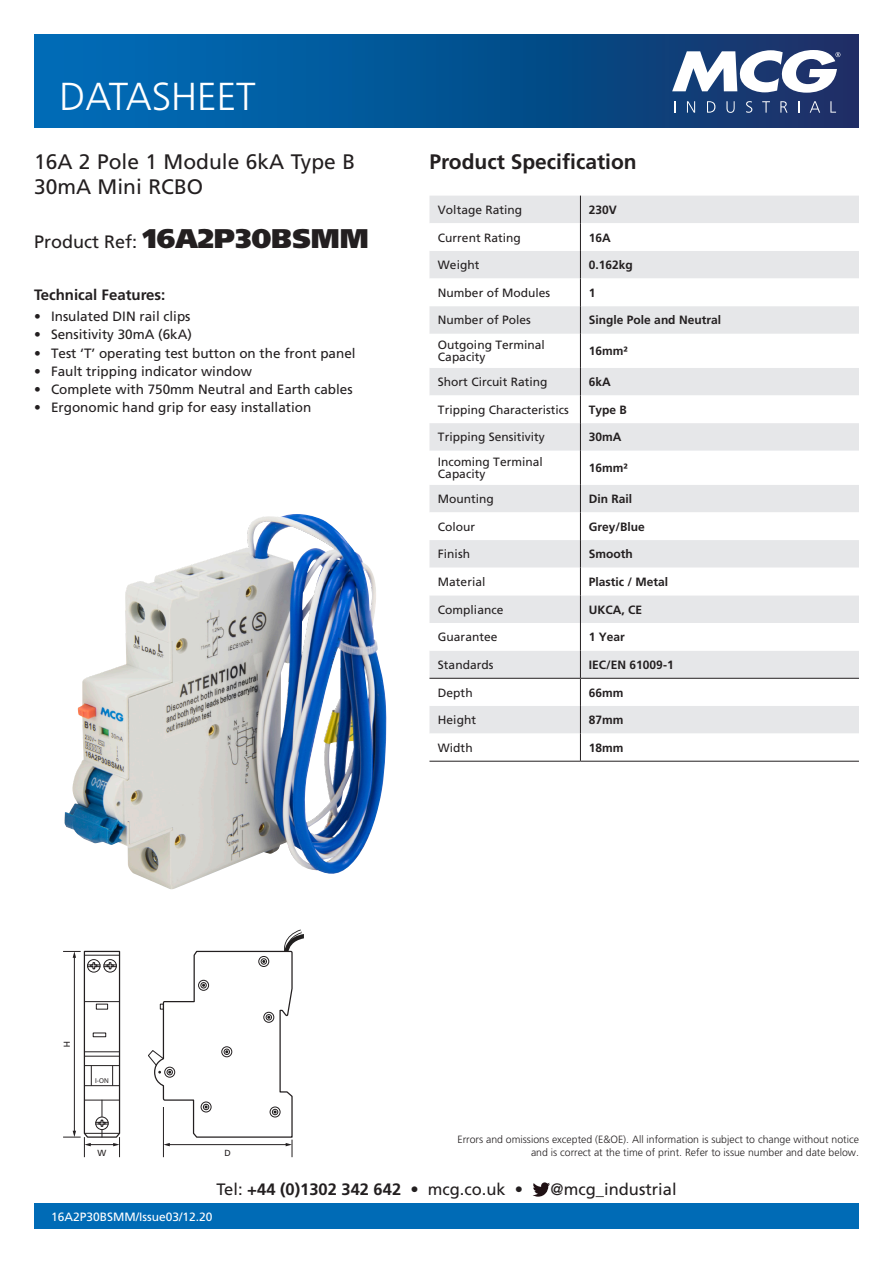
<style>
.page{position:relative;width:893px;height:1263px;background:#fff}
.page>*{position:absolute;margin:0;border:0;box-sizing:border-box;transform-origin:0 0}
.t1{font:300 39px "Frutiger LT Std";color:#fff}
.t2{font:21px "Frutiger LT Std";color:#231f20}
.t3{font:700 21px "Frutiger LT Std";color:#231f20}
.t4{font:18px "Frutiger LT Std";color:#231f20}
.t5{font:700 16.5px "Frutiger LT Std";color:#231f20}
.t6{font:16.5px "Frutiger LT Std";color:#231f20}
.t7{font:700 15px "Frutiger LT Std";color:#231f20}
.t8{font:13.5px "Frutiger LT Std";color:#231f20}
.t9{font:12px/12px "Frutiger LT Std";color:#231f20}
.t10{font:700 12px "Frutiger LT Std";color:#231f20}
.t11{font:12px "Frutiger LT Std";color:#fff}
.t12{font:300 10.5px "Frutiger LT Std";color:#231f20}
.t13{font:8.85px "Frutiger LT Std";color:#231f20}
.t14{font:7.05px "Myriad Pro";color:#231f20}
.s1{font-weight:900;font-size:27px}
.s2{font-weight:400}
</style>
<div class="page">
<div style="left:34px;top:34px;width:825px;height:94px;background:linear-gradient(to right,#0071bc,#163166)"></div>
<svg style="left:674px;top:101px;width:1px;height:12px"></svg>
<svg style="left:687px;top:101px;width:8px;height:12px"></svg>
<svg style="left:707px;top:101px;width:8px;height:12px"></svg>
<svg style="left:726px;top:101px;width:9px;height:12px"></svg>
<svg style="left:746px;top:101px;width:6px;height:12px"></svg>
<svg style="left:762px;top:101px;width:8px;height:12px"></svg>
<svg style="left:780px;top:101px;width:7px;height:12px"></svg>
<svg style="left:798px;top:101px;width:1px;height:12px"></svg>
<svg style="left:810px;top:101px;width:10px;height:12px"></svg>
<svg style="left:830px;top:101px;width:6px;height:12px"></svg>
<svg style="left:672px;top:50px;width:168px;height:43px"></svg>
<div style="left:34px;top:1203px;width:825px;height:26px;background:#006bb6"></div>
<svg style="left:533px;top:1182px;width:17px;height:15px"></svg>
<img style="left:64px;top:514px;width:323px;height:376px">
<svg style="left:148px;top:929px;width:156px;height:228px"></svg>
<svg style="left:63px;top:950px;width:58px;height:207px"></svg>
<div style="left:429px;top:196px;width:430px;height:27px;background:#e6e7e9"></div>
<svg style="left:429px;top:223px;width:430px;height:538px"></svg>
<svg style="left:580px;top:196px;width:1px;height:138px"></svg>
<hr style="left:580px;top:334px;width:1px;height:34px;background:#231f20">
<svg style="left:580px;top:368px;width:1px;height:83px"></svg>
<hr style="left:580px;top:451px;width:1px;height:34px;background:#231f20">
<hr style="left:429px;top:678px;width:151px;height:1px;background:#231f20">
<hr style="left:580px;top:678px;width:279px;height:1px;background:#231f20">
<hr style="left:429px;top:761px;width:151px;height:1px;background:#231f20">
<hr style="left:580px;top:761px;width:279px;height:1px;background:#231f20">
<svg style="left:580px;top:485px;width:1px;height:276px"></svg>
<h1 class="t1" style="left:60px;top:75px;width:198px">DATASHEET</h1>
<h2 class="t2" style="left:34px;top:149px;width:323px">16A 2 Pole 1 Module 6kA Type B</h2>
<h2 class="t3" style="left:429px;top:149px;width:209px">Product Specification</h2>
<h2 class="t2" style="left:34px;top:174px;width:171px">30mA Mini RCBO</h2>
<h3 class="t4" style="left:34px;top:231px;width:336px">Product Ref: <span class="s1">16A2P30BSMM</span></h3>
<p class="t9" style="left:438px;top:204px;width:86px">Voltage Rating</p>
<p class="t10" style="left:589px;top:203px;width:30px">230V</p>
<p class="t9" style="left:438px;top:231px;width:84px">Current Rating</p>
<p class="t10" style="left:589px;top:230px;width:24px">16A</p>
<p class="t9" style="left:438px;top:259px;width:43px">Weight</p>
<p class="t10" style="left:589px;top:258px;width:46px">0.162kg</p>
<p class="t9" style="left:438px;top:287px;width:114px">Number of Modules</p>
<p class="t10" style="left:589px;top:286px;width:8px">1</p>
<p class="t9" style="left:438px;top:314px;width:94px">Number of Poles</p>
<p class="t10" style="left:589px;top:313px;width:134px">Single Pole and Neutral</p>
<p class="t9" style="left:438px;top:339px;width:108px">Outgoing Terminal<br>Capacity</p>
<p class="t10" style="left:589px;top:344px;width:41px">16mm²</p>
<p class="t9" style="left:438px;top:376px;width:111px">Short Circuit Rating</p>
<p class="t10" style="left:589px;top:375px;width:24px">6kA</p>
<p class="t9" style="left:438px;top:404px;width:132px">Tripping Characteristics</p>
<p class="t10" style="left:589px;top:403px;width:40px">Type B</p>
<p class="t9" style="left:438px;top:431px;width:108px">Tripping Sensitivity</p>
<p class="t10" style="left:589px;top:430px;width:34px">30mA</p>
<p class="t9" style="left:438px;top:456px;width:106px">Incoming Terminal<br>Capacity</p>
<p class="t10" style="left:589px;top:461px;width:41px">16mm²</p>
<p class="t9" style="left:438px;top:493px;width:57px">Mounting</p>
<p class="t10" style="left:589px;top:492px;width:45px">Din Rail</p>
<p class="t9" style="left:438px;top:521px;width:39px">Colour</p>
<p class="t10" style="left:589px;top:519px;width:58px">Grey/Blue</p>
<p class="t9" style="left:438px;top:548px;width:34px">Finish</p>
<p class="t10" style="left:589px;top:547px;width:46px">Smooth</p>
<p class="t9" style="left:438px;top:576px;width:49px">Material</p>
<p class="t10" style="left:589px;top:575px;width:81px">Plastic / Metal</p>
<p class="t9" style="left:438px;top:603px;width:67px">Compliance</p>
<p class="t10" style="left:589px;top:602px;width:55px">UKCA, CE</p>
<p class="t9" style="left:438px;top:631px;width:61px">Guarantee</p>
<p class="t10" style="left:589px;top:630px;width:38px">1 Year</p>
<p class="t9" style="left:438px;top:659px;width:57px">Standards</p>
<p class="t10" style="left:589px;top:657px;width:86px">IEC/EN 61009-1</p>
<p class="t9" style="left:438px;top:687px;width:36px">Depth</p>
<p class="t10" style="left:589px;top:685px;width:36px">66mm</p>
<p class="t9" style="left:438px;top:714px;width:40px">Height</p>
<p class="t10" style="left:589px;top:713px;width:36px">87mm</p>
<p class="t9" style="left:438px;top:741px;width:36px">Width</p>
<p class="t10" style="left:589px;top:740px;width:36px">18mm</p>
<p class="t7" style="left:34px;top:286px;width:133px">Technical Features:</p>
<p class="t8" style="left:34px;top:308px;width:158px">• Insulated DIN rail clips</p>
<p class="t8" style="left:34px;top:327px;width:160px">• Sensitivity 30mA (6kA)</p>
<p class="t8" style="left:34px;top:345px;width:323px">• Test ‘T’ operating test button on the front panel</p>
<p class="t8" style="left:34px;top:363px;width:220px">• Fault tripping indicator window</p>
<p class="t8" style="left:34px;top:381px;width:320px">• Complete with 750mm Neutral and Earth cables</p>
<p class="t8" style="left:34px;top:400px;width:279px">• Ergonomic hand grip for easy installation</p>
<p class="t13" style="left:72px;top:1041px;width:8px;rotate:90deg">H</p>
<p class="t14" style="left:95px;top:1076px;width:15px">I-ON</p>
<p class="t12" style="left:458px;top:1134px;width:403px">Errors and omissions excepted (E&amp;OE). All information is subject to change without notice</p>
<p class="t13" style="left:98px;top:1148px;width:10px">W</p>
<p class="t13" style="left:225px;top:1148px;width:8px">D</p>
<p class="t12" style="left:531px;top:1146px;width:329px">and is correct at the time of print. Refer to issue number and date below.</p>
<h3 class="t5" style="left:216px;top:1179px;width:308px"><span class="s2">Tel:</span> +44 (0)1302 342 642 <span class="s2">• mcg.co.uk •</span></h3>
<h3 class="t6" style="left:551px;top:1179px;width:127px">@mcg_industrial</h3>
<p class="t11" style="left:51px;top:1210px;width:163px">16A2P30BSMM/Issue03/12.20</p>
</div>
